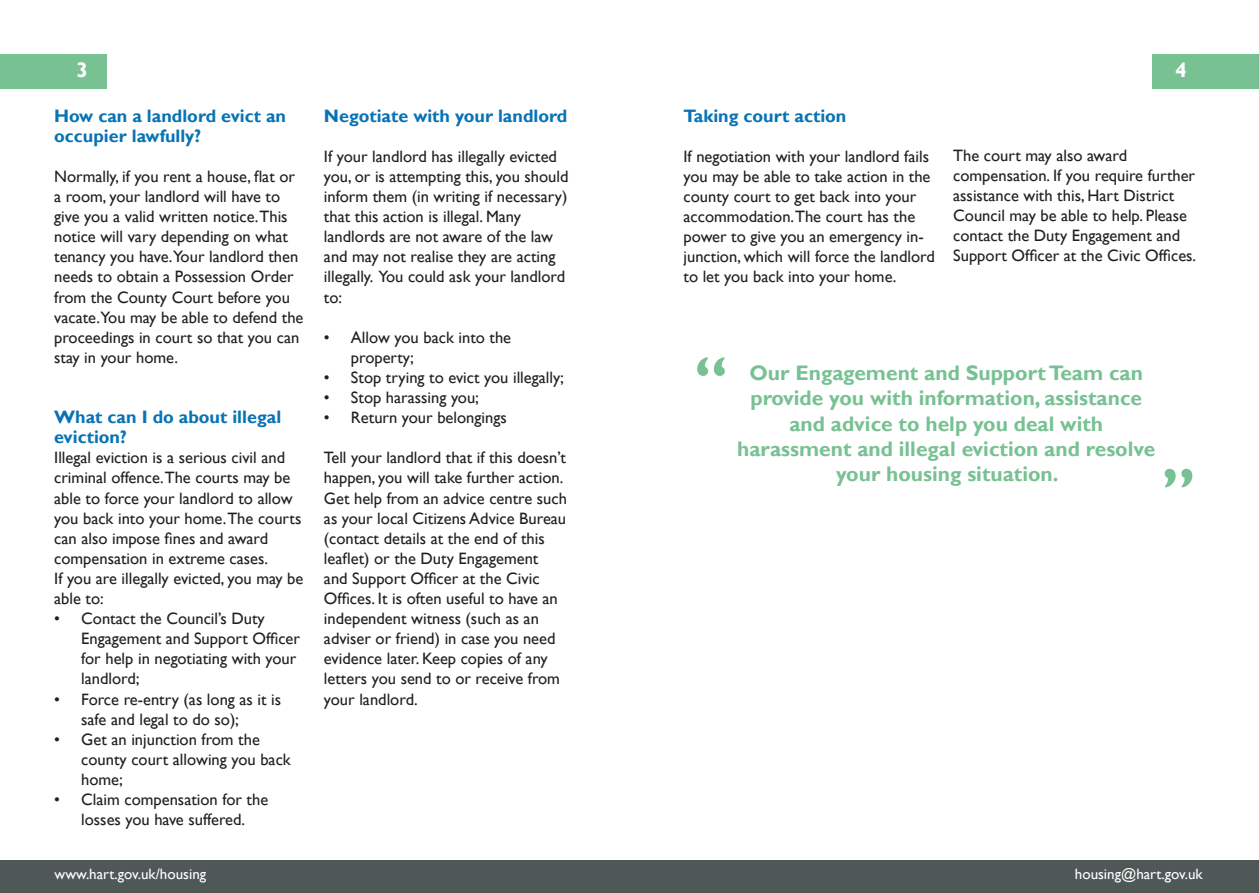
<style>
.page{position:relative;width:1259px;height:893px;background:#fff}
.page>*{position:absolute;margin:0;border:0;box-sizing:border-box;transform-origin:0 0}
.t1{font:700 60px "Gill Sans";color:#78c193}
.t2{font:700 21px/25.2px "Gill Sans";color:#78c193;text-align:center}
.t3{font:700 21px "Gill Sans";color:#fff}
.t4{font:700 18px/20.1px "Gill Sans";color:#0773b5}
.t5{font:16.5px/20.1px "Gill Sans";color:#231f20}
.t6{font:15px "Gill Sans";color:#fff}
</style>
<div class="page">
<div style="left:0;top:54px;width:106px;height:34px;background:#78c193"></div>
<div style="left:0;top:860px;width:641px;height:33px;background:#4f5857"></div>
<div style="left:1152px;top:54px;width:107px;height:34px;background:#78c193"></div>
<div style="left:617px;top:860px;width:642px;height:33px;background:#4f5857"></div>
<p class="t3" style="left:77px;top:58px;width:13px">3</p>
<p class="t4" style="left:54px;top:106px;width:233px">How can a landlord evict an occupier lawfully?</p>
<p class="t5" style="left:54px;top:167px;width:246px">Normally, if you rent a house, flat or a room, your landlord will have to give you a valid written notice.This notice will vary depending on what tenancy you have.Your landlord then needs to obtain a Possession Order from the County Court before you</p>
<p class="t5" style="left:54px;top:307px;width:251px">vacate.You may be able to defend the proceedings in court so that you can stay in your home.</p>
<p class="t4" style="left:54px;top:407px;width:228px">What can I do about illegal eviction?</p>
<p class="t5" style="left:54px;top:448px;width:249px">Illegal eviction is a serious civil and criminal offence.The courts may be able to force your landlord to allow you back into your home.The courts can also impose fines and award compensation in extreme cases.</p>
<p class="t5" style="left:54px;top:569px;width:251px">If you are illegally evicted, you may be able to:</p>
<p class="t5" style="left:81px;top:609px;width:220px;text-indent:-27px">• Contact the Council’s Duty<br>Engagement and Support Officer for help in negotiating with your landlord;</p>
<p class="t5" style="left:81px;top:689px;width:201px;text-indent:-27px">• Force re-entry (as long as it is safe and legal to do so);</p>
<p class="t5" style="left:81px;top:729px;width:211px;text-indent:-27px">• Get an injunction from the county court allowing you back home;</p>
<p class="t5" style="left:54px;top:790px;width:216px;text-align:center">• Claim compensation for the losses you have suffered.</p>
<p class="t4" style="left:324px;top:106px;width:245px">Negotiate with your landlord</p>
<p class="t5" style="left:324px;top:146px;width:246px">If your landlord has illegally evicted you, or is attempting this, you should inform them (in writing if necessary) that this action is illegal. Many landlords are not aware of the law and may not realise they are acting illegally. You could ask your landlord to:</p>
<p class="t5" style="left:351px;top:327px;width:162px;text-indent:-27px">• Allow you back into the property;</p>
<p class="t5" style="left:324px;top:368px;width:241px">• Stop trying to evict you illegally;</p>
<p class="t5" style="left:324px;top:388px;width:157px">• Stop harassing you;</p>
<p class="t5" style="left:324px;top:408px;width:184px">• Return your belongings</p>
<p class="t5" style="left:324px;top:448px;width:244px">Tell your landlord that if this doesn’t happen, you will take further action.<br>Get help from an advice centre such as your local Citizens Advice Bureau (contact details at the end of this leaflet) or the Duty Engagement<br>and Support Officer at the Civic Offices. It is often useful to have an independent witness (such as an adviser or friend) in case you need evidence later. Keep copies of any letters you send to or receive from your landlord.</p>
<p class="t4" style="left:683px;top:106px;width:164px">Taking court action</p>
<p class="t5" style="left:683px;top:146px;width:253px">If negotiation with your landlord fails you may be able to take action in the county court to get back into your accommodation.The court has the power to give you an emergency in&shy;junction, which will force the landlord</p>
<p class="t5" style="left:683px;top:267px;width:214px">to let you back into your home.</p>
<p class="t3" style="left:1175px;top:58px;width:13px">4</p>
<p class="t5" style="left:953px;top:145px;width:175px">The court may also award</p>
<p class="t5" style="left:953px;top:166px;width:244px">compensation. If you require further assistance with this, Hart District Council may be able to help. Please contact the Duty Engagement and Support Officer at the Civic Offices.</p>
<p class="t1" style="left:694px;top:342px;width:35px">“</p>
<p class="t2" style="left:737px;top:361px;width:420px">Our Engagement and Support Team can provide you with information, assistance and advice to help you deal with harassment and illegal eviction and resolve your housing situation.</p>
<p class="t1" style="left:1195px;top:502px;width:35px;rotate:-180deg">“</p>
<p class="t6" style="left:55px;top:865px;width:153px">www.hart.gov.uk/housing</p>
<p class="t6" style="left:1075px;top:865px;width:129px">housing@hart.gov.uk</p>
</div>
